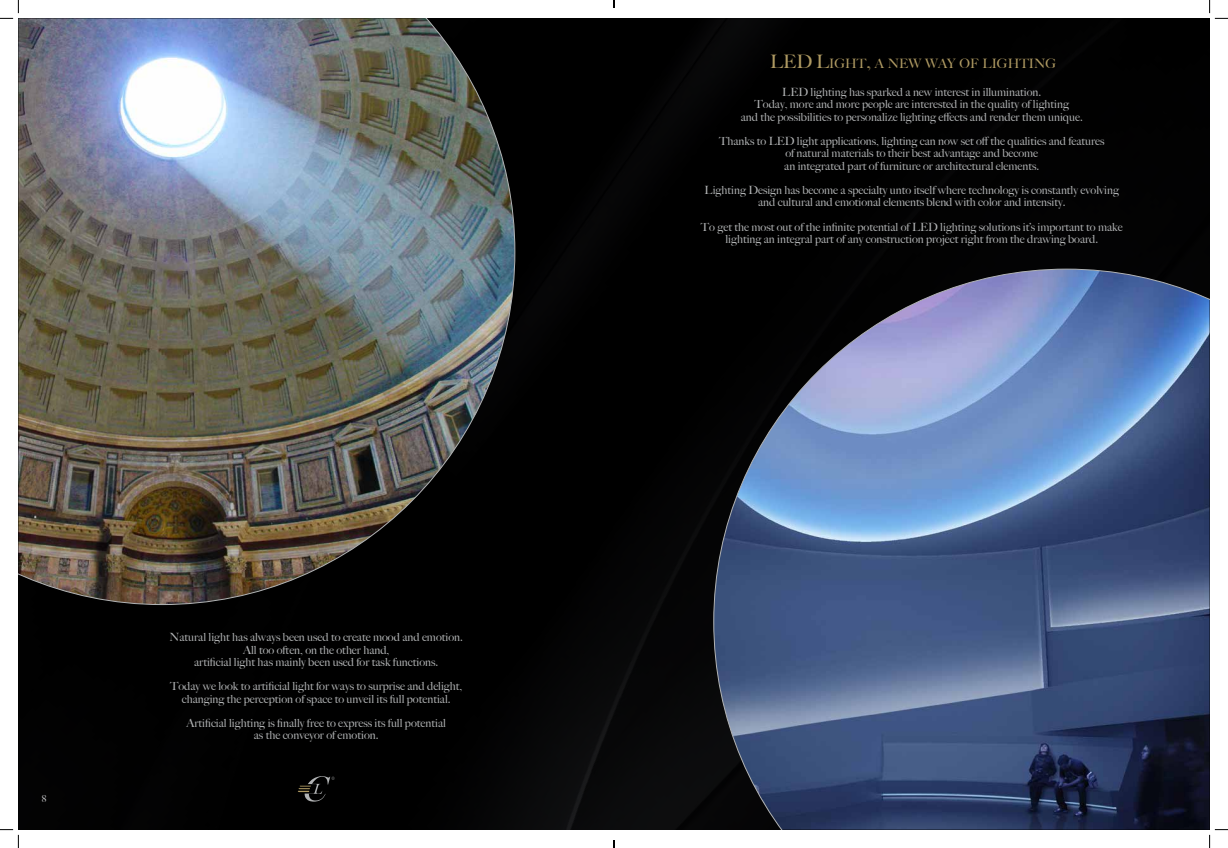
<style>
.page{position:relative;width:1228px;height:848px;background:#fff}
.page>*{position:absolute;margin:0;border:0;box-sizing:border-box;transform-origin:0 0}
.t1{font:500 12.95px "Big Caslon";color:#ae9962}
.t2{font:500 11.38px/12.2px "Big Caslon";color:#b1b3b4;text-align:center}
.t3{font:500 9.62px "Big Caslon";color:#c6c7c8}
.s1{font-size:18.55px}
</style>
<div class="page">
<div style="left:18px;top:18px;width:1191px;height:811px;background:#010101"></div>
<svg style="left:713px;top:269px;width:496px;height:560px;background:#485c84"></svg>
<img style="left:18px;top:18px;width:497px;height:587px">
<svg style="left:298px;top:776px;width:36px;height:25px"></svg>
<svg style="left:0;top:0;width:19px;height:19px"></svg>
<svg style="left:0;top:829px;width:19px;height:19px"></svg>
<svg style="left:1208px;top:0;width:19px;height:19px"></svg>
<svg style="left:1208px;top:829px;width:19px;height:19px"></svg>
<svg style="left:613px;top:0;width:2px;height:8px"></svg>
<svg style="left:613px;top:840px;width:2px;height:8px"></svg>
<p class="t3" style="left:42px;top:790px;width:6px">8</p>
<p class="t2" style="left:169px;top:631px;width:295px">Natural light has always been used to create mood and emotion.<br>All too often, on the other hand,<br>artificial light has mainly been used for task functions.</p>
<p class="t2" style="left:170px;top:680px;width:294px">Today we look to artificial light for ways to surprise and delight, changing the perception of space to unveil its full potential.</p>
<p class="t2" style="left:186px;top:716px;width:261px">Artificial lighting is finally free to express its full potential as the conveyor of emotion.</p>
<p class="t1" style="left:770px;top:53px;width:288px"><span class="s1">LED L</span>IGHT<span class="s1">,</span> A NEW WAY OF LIGHTING</p>
<p class="t2" style="left:740px;top:86px;width:343px">LED lighting has sparked a new interest in illumination.<br>Today, more and more people are interested in the quality of lighting<br>and the possibilities to personalize lighting effects and render them unique.</p>
<p class="t2" style="left:719px;top:135px;width:387px">Thanks to LED light applications, lighting can now set off the qualities and features of natural materials to their best advantage and become<br>an integrated part of furniture or architectural elements.</p>
<p class="t2" style="left:704px;top:184px;width:416px">Lighting Design has become a specialty unto itself where technology is constantly evolving and cultural and emotional elements blend with color and intensity.</p>
<p class="t2" style="left:700px;top:220px;width:423px">To get the most out of the infinite potential of LED lighting solutions it’s important to make lighting an integral part of any construction project right from the drawing board.</p>
</div>
